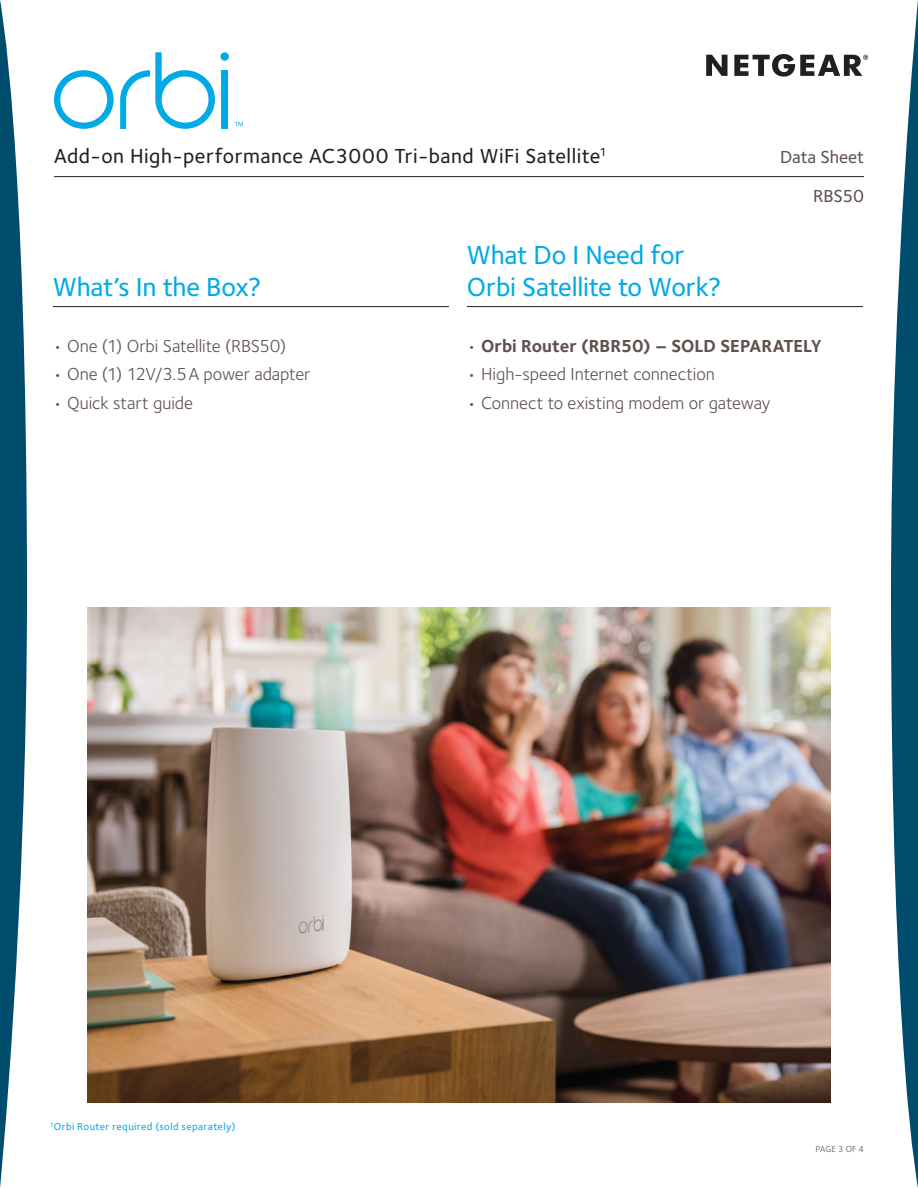
<style>
.page{position:relative;width:918px;height:1188px;background:#fff}
.page>*{position:absolute;margin:0;border:0;box-sizing:border-box;transform-origin:0 0}
.t1{font:500 27px/32.4px "Foundry Sterling";letter-spacing:-.01em;color:#00aae7}
.t2{font:500 21px "Foundry Sterling";letter-spacing:.025em;color:#231f20}
.t3{font:18px "Foundry Sterling";color:#5e514e}
.t4{font:700 18px "Foundry Sterling";color:#5e514e}
.t5{font:500 18px/39px "Foundry Sterling";letter-spacing:-.005em;color:#5e514e;text-align:right}
.t6{font:500 10.5px "Foundry Sterling";letter-spacing:.04em;color:#00aae7}
.t7{font:9px "Foundry Sterling";letter-spacing:.02em;color:#5e514e}
.s1{font-weight:400}
</style>
<div class="page">
<hr style="left:54px;top:176px;width:810px;height:1px;background:#231f20">
<svg style="left:0;top:0;width:27px;height:1188px"></svg>
<svg style="left:891px;top:0;width:27px;height:1188px"></svg>
<svg style="left:706px;top:55px;width:22px;height:21px"></svg>
<svg style="left:734px;top:54px;width:134px;height:23px"></svg>
<svg style="left:235px;top:122px;width:8px;height:4px"></svg>
<svg style="left:120px;top:52px;width:95px;height:77px"></svg>
<div style="left:221px;top:70px;width:7px;height:59px;background:#00aae7"></div>
<div style="left:220px;top:52px;width:9px;height:9px;background:#00aae7;border-radius:50%"></div>
<svg style="left:54px;top:70px;width:60px;height:59px"></svg>
<hr style="left:53px;top:306px;width:396px;height:1px;background:#231f20">
<hr style="left:467px;top:306px;width:396px;height:1px;background:#231f20">
<img style="left:88px;top:607px;width:743px;height:495px">
<p class="t2" style="left:54px;top:148px;width:554px">Add-on High-performance AC3000 Tri-band WiFi Satellite<sup>1</sup></p>
<h1 class="t1" style="left:53px;top:273px;width:210px">What’s In the Box?</h1>
<h1 class="t1" style="left:467px;top:241px;width:256px">What Do I Need for<br>Orbi Satellite to Work?</h1>
<p class="t5" style="left:780px;top:139px;width:85px">Data Sheet<br>RBS50</p>
<p class="t3" style="left:53px;top:339px;width:235px">• One (1) Orbi Satellite (RBS50)</p>
<p class="t3" style="left:53px;top:368px;width:259px">• One (1) 12V/3.5A power adapter</p>
<p class="t3" style="left:53px;top:396px;width:142px">• Quick start guide</p>
<p class="t4" style="left:467px;top:337px;width:356px"><span class="s1">•</span> Orbi Router (RBR50) – SOLD SEPARATELY</p>
<p class="t3" style="left:467px;top:368px;width:249px">• High-speed Internet connection</p>
<p class="t3" style="left:467px;top:396px;width:305px">• Connect to existing modem or gateway</p>
<p class="t6" style="left:50px;top:1123px;width:187px"><sup>1</sup>Orbi Router required (sold separately)</p>
<p class="t7" style="left:815px;top:1146px;width:50px">PAGE 3 OF 4</p>
</div>
